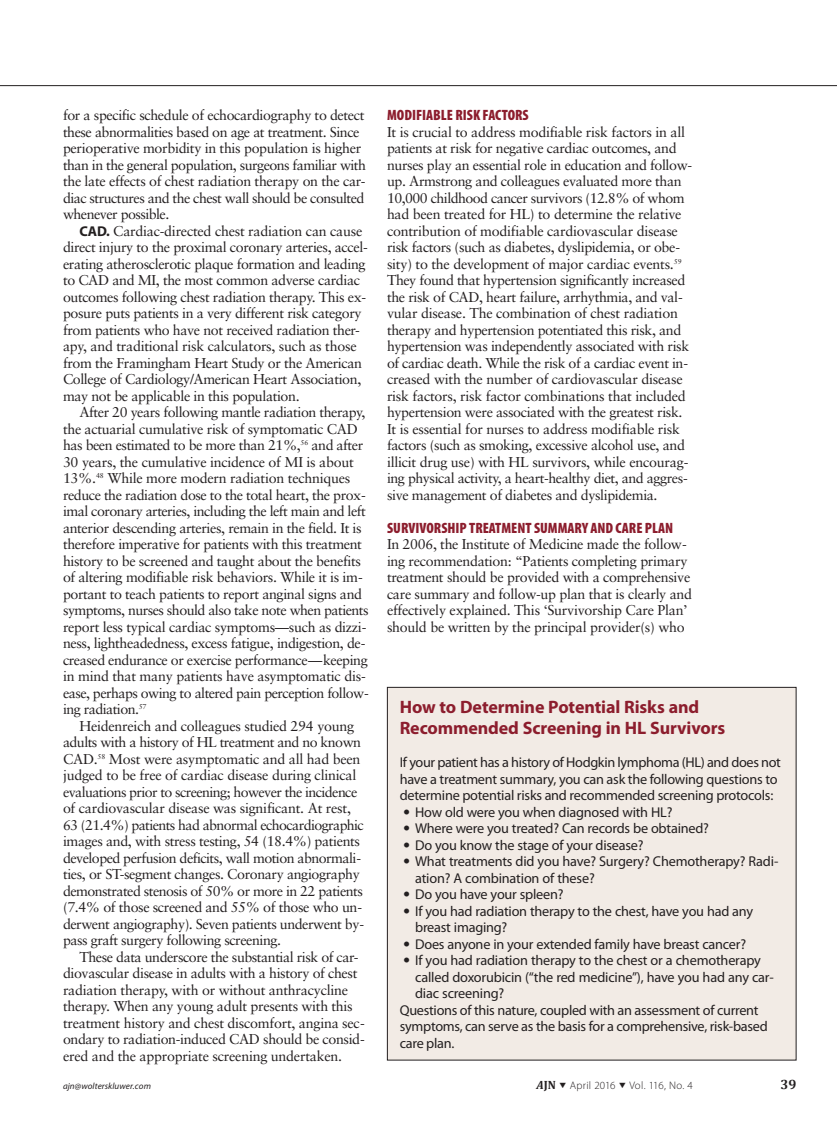
<style>
.page{position:relative;width:837px;height:1134px;background:#fff}
.page>*{position:absolute;margin:0;border:0;box-sizing:border-box;transform-origin:0 0}
.sidebar_box_H1{font:700 18px/21px "Myriad Pro";letter-spacing:-.01em;color:#8c1d2d}
.t1{font:900 condensed 15px "Myriad Pro";color:#8c1d2d}
.TXT{font:14.25px/16.5px "Sabon";letter-spacing:-.03em;color:#231f20}
.TXT_no_indent{font:14.25px/16.5px "Sabon";letter-spacing:-.025em;color:#231f20}
.sidebar_box_TXT_bull{font:14.25px/16.5px "Myriad Pro";letter-spacing:-.015em;color:#231f20}
.sidebar_box_TXT_no_i{font:14.25px/16.5px "Myriad Pro";letter-spacing:-.02em;color:#231f20}
.t2{font:700 13.5px "Cambria";color:#231f20}
.t3{font:300 10.95px "Myriad Pro";letter-spacing:.02em;color:#231f20}
.t4{font:italic 9px "Myriad Pro";letter-spacing:.01em;color:#231f20}
.s1{font-family:"Myriad Pro";font-weight:700}
.s2{font-family:"Sabon"}
.s3{font-family:"Cambria";font-weight:700;font-style:italic;font-size:12px}
.s4{font-family:"Cambria";font-weight:700;font-size:12px}
</style>
<div class="page">
<hr style="left:0;top:85px;width:837px;height:1px;background:#231f20">
<div style="left:387px;top:687px;width:409px;height:373px;background:#f2ebe5"></div>
<div style="left:387px;top:687px;width:409px;height:373px;border:1px solid #231f20"></div>
<p class="TXT" style="left:63px;top:107px;width:305px">for a specific schedule of echocardiography to detect these abnormalities based on age at treatment. Since perioperative morbidity in this population is higher than in the general population, surgeons familiar with the late effects of chest radiation therapy on the car&shy;diac structures and the chest wall should be consulted whenever possible.</p>
<p class="TXT" style="left:63px;top:222px;width:306px;text-indent:16px"><span class="s1">CAD.</span> Cardiac-directed chest radiation can cause direct injury to the proximal coronary arteries, accel&shy;erating atherosclerotic plaque formation and leading to CAD and MI, the most common adverse cardiac outcomes following chest radiation therapy. This ex&shy;posure puts patients in a very different risk category from patients who have not received radiation ther&shy;apy, and traditional risk calculators, such as those from the Framingham Heart Study or the American College of Cardiology/American Heart Association, may not be applicable in this population.</p>
<p class="TXT" style="left:63px;top:404px;width:307px;text-indent:16px">After 20 years following mantle radiation therapy, the actuarial cumulative risk of symptomatic CAD has been estimated to be more than 21%,<sup>56</sup> and after 30 years, the cumulative incidence of MI is about 13%.<sup>48</sup> While more modern radiation techniques reduce the radiation dose to the total heart, the prox&shy;imal coronary arteries, including the left main and left anterior descending arteries, remain in the field. It is therefore imperative for patients with this treatment history to be screened and taught about the benefits of altering modifiable risk behaviors. While it is im&shy;portant to teach patients to report anginal signs and symptoms, nurses should also take note when patients report less typical cardiac symptoms—such as dizzi&shy;ness, lightheadedness, excess fatigue, indigestion, de&shy;creased endurance or exercise performance—keeping in mind that many patients have asymptomatic dis&shy;ease, perhaps owing to altered pain perception follow&shy;ing radiation.<sup>57</sup></p>
<p class="TXT" style="left:63px;top:717px;width:303px;text-indent:16px">Heidenreich and colleagues studied 294 young adults with a history of HL treatment and no known CAD.<sup>58</sup> Most were asymptomatic and all had been judged to be free of cardiac disease during clinical evaluations prior to screening; however the incidence of cardiovascular disease was significant. At rest, 63 (21.4%) patients had abnormal echocardiographic images and, with stress testing, 54 (18.4%) patients developed perfusion deficits, wall motion abnormali&shy;ties, or ST-segment changes. Coronary angiography demonstrated stenosis of 50% or more in 22 patients (7.4% of those screened and 55% of those who un&shy;derwent angiography). Seven patients underwent by&shy;pass graft surgery following screening.</p>
<p class="TXT" style="left:63px;top:948px;width:303px;text-indent:16px">These data underscore the substantial risk of car&shy;diovascular disease in adults with a history of chest radiation therapy, with or without anthracycline therapy. When any young adult presents with this treatment history and chest discomfort, angina sec&shy;ondary to radiation-induced CAD should be consid&shy;ered and the appropriate screening undertaken.</p>
<h1 class="t1" style="left:387px;top:107px;width:143px">MODIFIABLE RISK FACTORS</h1>
<p class="TXT_no_indent" style="left:387px;top:123px;width:307px">It is crucial to address modifiable risk factors in all patients at risk for negative cardiac outcomes, and nurses play an essential role in education and follow&shy;up. Armstrong and colleagues evaluated more than 10,000 childhood cancer survivors (12.8% of whom had been treated for HL) to determine the relative contribution of modifiable cardiovascular disease risk factors (such as diabetes, dyslipidemia, or obe&shy;sity) to the development of major cardiac events.<sup>59<br></sup>They found that hypertension significantly increased the risk of CAD, heart failure, arrhythmia, and val&shy;vular disease. The combination of chest radiation therapy and hypertension potentiated this risk, and hypertension was independently associated with risk of cardiac death. While the risk of a cardiac event in&shy;creased with the number of cardiovascular disease risk factors, risk factor combinations that included hypertension were associated with the greatest risk.<br>It is essential for nurses to address modifiable risk factors (such as smoking, excessive alcohol use, and illicit drug use) with HL survivors, while encourag&shy;ing physical activity, a heart-healthy diet, and aggres&shy;sive management of diabetes and dyslipidemia.</p>
<h1 class="t1" style="left:387px;top:519px;width:288px">SURVIVORSHIP TREATMENT SUMMARY AND CARE PLAN</h1>
<p class="TXT_no_indent" style="left:387px;top:536px;width:307px">In 2006, the Institute of Medicine made the follow&shy;ing recommendation: “Patients completing primary treatment should be provided with a comprehensive care summary and follow-up plan that is clearly and effectively explained. This ‘Survivorship Care Plan’ should be written by the principal provider(s) who</p>
<p class="sidebar_box_H1" style="left:400px;top:696px;width:327px">How to Determine Potential Risks and<br>Recommended Screening in HL Survivors</p>
<p class="sidebar_box_TXT_no_i" style="left:400px;top:754px;width:383px">If your patient has a history of Hodgkin lymphoma (HL) and does not have a treatment summary, you can ask the following questions to determine potential risks and recommended screening protocols:</p>
<p class="sidebar_box_TXT_bull" style="left:403px;top:803px;width:271px"><span class="s2">•</span> How old were you when diagnosed with HL?</p>
<p class="sidebar_box_TXT_bull" style="left:403px;top:820px;width:307px"><span class="s2">•</span> Where were you treated? Can records be obtained?</p>
<p class="sidebar_box_TXT_bull" style="left:403px;top:836px;width:242px"><span class="s2">•</span> Do you know the stage of your disease?</p>
<p class="sidebar_box_TXT_bull" style="left:415px;top:853px;width:365px;text-indent:-12px"><span class="s2">•</span> What treatments did you have? Surgery? Chemotherapy? Radi&shy;ation? A combination of these?</p>
<p class="sidebar_box_TXT_bull" style="left:403px;top:886px;width:162px"><span class="s2">•</span> Do you have your spleen?</p>
<p class="sidebar_box_TXT_bull" style="left:415px;top:902px;width:340px;text-indent:-12px"><span class="s2">•</span> If you had radiation therapy to the chest, have you had any breast imaging?</p>
<p class="sidebar_box_TXT_bull" style="left:403px;top:935px;width:344px"><span class="s2">•</span> Does anyone in your extended family have breast cancer?</p>
<p class="sidebar_box_TXT_bull" style="left:415px;top:952px;width:360px;text-indent:-12px"><span class="s2">•</span> If you had radiation therapy to the chest or a chemotherapy called doxorubicin (“the red medicine”), have you had any car&shy;diac screening?</p>
<p class="sidebar_box_TXT_no_i" style="left:400px;top:1001px;width:370px">Questions of this nature, coupled with an assessment of current symptoms, can serve as the basis for a comprehensive, risk-based care plan.</p>
<p class="t4" style="left:63px;top:1081px;width:89px">ajn@wolterskluwer.com</p>
<p class="t3" style="left:536px;top:1079px;width:158px"><span class="s3">A</span><span class="s4">JN</span> ▼ April 2016 ▼ Vol. 116, No. 4</p>
<p class="t2" style="left:781px;top:1076px;width:17px">39</p>
</div>
